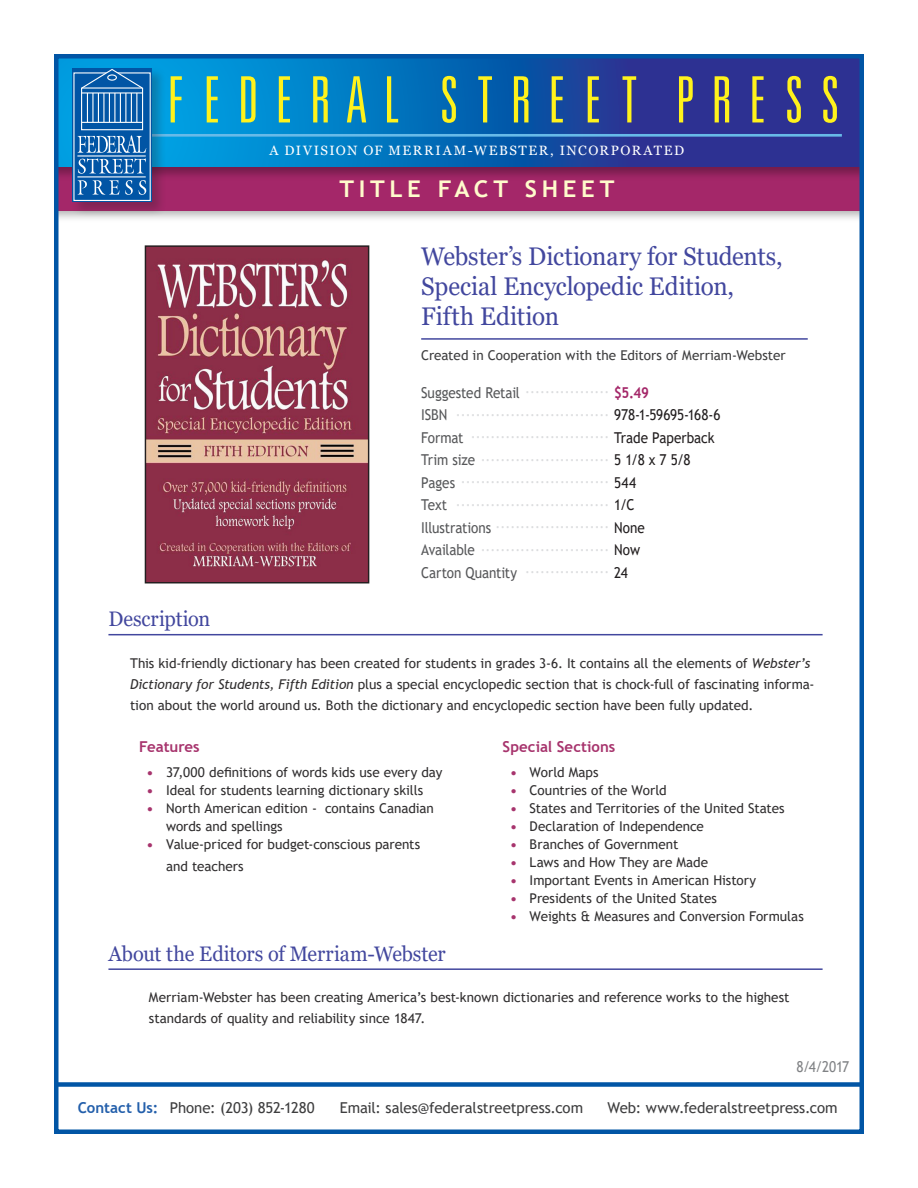
<style>
.page{position:relative;width:918px;height:1188px;background:#fff}
.page>*{position:absolute;margin:0;border:0;box-sizing:border-box;transform-origin:0 0}
.Title_1{font:25.5px/30px "Georgia";letter-spacing:-.005em;color:#42479e;scale:.95 1}
.t1{font:700 23.1px "Trebuchet MS";letter-spacing:.195em;color:#fffbcc;scale:1.04 1}
.Section_title{font:21px "Georgia";letter-spacing:-.005em;color:#42479e;scale:.95 1}
.Spec_Details{font:15px "Trebuchet MS";letter-spacing:-.01em;color:#dcdddf;scale:.9 1}
.t2{font:15px "Trebuchet MS";letter-spacing:-.005em;color:#3e3e3f}
.Description_Features{font:700 15px "Trebuchet MS";color:#a7346d}
.t3{font:700 15px "Trebuchet MS";color:#235fab}
.date{font:15px "Trebuchet MS";color:#808285;scale:.9 1}
.Description_call_out{font:13.5px/21px "Trebuchet MS";color:#312f30}
.Description{font:13.5px/21px "Trebuchet MS";letter-spacing:-.005em;color:#312f30}
.Created_in_cooperati{font:13.5px "Trebuchet MS";letter-spacing:-.005em;color:#3e3e3f}
.t4{font:13.5px "Georgia";letter-spacing:.11em;color:#fff}
.s1{color:#57585a}
.s2{font-weight:700;color:#a42769}
.s3{color:#231f20}
.s4{font-style:italic}
.s5{font-weight:700;color:#a7346d}
</style>
<div class="page">
<img style="left:59px;top:210px;width:800px;height:9px">
<svg style="left:54px;top:167px;width:810px;height:43px;background:#9c2564"></svg>
<svg style="left:59px;top:59px;width:800px;height:108px;background:#135dae"></svg>
<svg style="left:171px;top:76px;width:11px;height:46px"></svg>
<svg style="left:207px;top:76px;width:11px;height:46px"></svg>
<svg style="left:241px;top:76px;width:15px;height:46px"></svg>
<svg style="left:279px;top:76px;width:11px;height:46px"></svg>
<svg style="left:313px;top:76px;width:15px;height:46px"></svg>
<svg style="left:347px;top:76px;width:19px;height:46px"></svg>
<svg style="left:387px;top:76px;width:11px;height:46px"></svg>
<svg style="left:442px;top:76px;width:14px;height:47px"></svg>
<svg style="left:478px;top:76px;width:14px;height:46px"></svg>
<svg style="left:514px;top:76px;width:14px;height:46px"></svg>
<svg style="left:552px;top:76px;width:11px;height:46px"></svg>
<svg style="left:588px;top:76px;width:11px;height:46px"></svg>
<svg style="left:623px;top:76px;width:13px;height:46px"></svg>
<svg style="left:679px;top:76px;width:14px;height:46px"></svg>
<svg style="left:715px;top:76px;width:14px;height:46px"></svg>
<svg style="left:752px;top:76px;width:12px;height:46px"></svg>
<svg style="left:787px;top:76px;width:14px;height:47px"></svg>
<svg style="left:823px;top:76px;width:14px;height:47px"></svg>
<hr style="left:78px;top:134px;width:764px;height:3px;background:#67bae8">
<hr style="left:421px;top:338px;width:387px;height:2px;background:#42479e">
<hr style="left:108px;top:634px;width:715px;height:1px;background:#42479e">
<hr style="left:108px;top:968px;width:715px;height:2px;background:#42479e">
<img style="left:147px;top:247px;width:220px;height:334px">
<div style="left:145px;top:245px;width:224px;height:338px;border:1px solid #231f20"></div>
<div style="left:70px;top:66px;width:97px;height:151px;background:#231f20;opacity:.28"></div>
<svg style="left:72px;top:68px;width:80px;height:134px;background:#296fb3"></svg>
<svg style="left:78px;top:180px;width:41px;height:15px"></svg>
<svg style="left:125px;top:180px;width:21px;height:15px"></svg>
<hr style="left:77px;top:155px;width:69px;height:2px;background:#fff">
<hr style="left:77px;top:176px;width:69px;height:1px;background:#fff">
<svg style="left:78px;top:69px;width:68px;height:105px;background:#3678b7"></svg>
<div style="left:107px;top:74px;width:10px;height:7px;border:1px solid #fff;border-radius:50%"></div>
<div style="left:58px;top:1082px;width:805px;height:5px;background:#0155a5"></div>
<div style="left:54px;top:54px;width:810px;height:1080px;border:4px solid #0155a5"></div>
<p class="t4" style="left:270px;top:142px;width:416px">A DIVISION OF MERRIAM-WEBSTER, INCORPORATED</p>
<p class="t1" style="left:339px;top:174px;width:266px">TITLE FACT SHEET</p>
<p class="Title_1" style="left:421px;top:241px;width:382px">Webster’s Dictionary for Students,<br>Special Encyclopedic Edition,<br>Fifth Edition</p>
<p class="Created_in_cooperati" style="left:421px;top:347px;width:366px">Created in Cooperation with the Editors of Merriam-Webster</p>
<p class="Spec_Details" style="left:421px;top:379px;width:255px"><span class="s1">Suggested Retail</span> ................. <span class="s2">$5.49</span></p>
<p class="Spec_Details" style="left:421px;top:401px;width:334px"><span class="s1">ISBN</span> ............................... <span class="s3">978-1-59695-168-6</span></p>
<p class="Spec_Details" style="left:421px;top:424px;width:327px"><span class="s1">Format</span> ............................ <span class="s3">Trade Paperback</span></p>
<p class="Spec_Details" style="left:421px;top:446px;width:301px"><span class="s1">Trim size</span> .......................... <span class="s3">5 1/8 x 7 5/8</span></p>
<p class="Spec_Details" style="left:421px;top:469px;width:240px"><span class="s1">Pages</span> .............................. <span class="s3">544</span></p>
<p class="Spec_Details" style="left:421px;top:491px;width:238px"><span class="s1">Text</span> ............................... <span class="s3">1/C</span></p>
<p class="Spec_Details" style="left:421px;top:514px;width:250px"><span class="s1">Illustrations</span> ....................... <span class="s3">None</span></p>
<p class="Spec_Details" style="left:421px;top:536px;width:245px"><span class="s1">Available</span> .......................... <span class="s3">Now</span></p>
<p class="Spec_Details" style="left:421px;top:559px;width:231px"><span class="s1">Carton Quantity</span> ................. <span class="s3">24</span></p>
<p class="Section_title" style="left:108px;top:606px;width:109px">Description</p>
<p class="Description_call_out" style="left:130px;top:652px;width:686px">This kid-friendly dictionary has been created for students in grades 3-6. It contains all the elements of <span class="s4">Webster’s<br>Dictionary for Students, Fifth Edition</span> plus a special encyclopedic section that is chock-full of fascinating informa&shy;tion about the world around us. Both the dictionary and encyclopedic section have been fully updated.</p>
<p class="Description_Features" style="left:139px;top:737px;width:62px">Features</p>
<p class="Description_call_out" style="left:147px;top:762px;width:297px"><span class="s5">•</span> 37,000 definitions of words kids use every day</p>
<p class="Description_call_out" style="left:147px;top:780px;width:278px"><span class="s5">•</span> Ideal for students learning dictionary skills</p>
<p class="Description_call_out" style="left:166px;top:799px;width:269px;line-height:18px;text-indent:-20px"><span class="s5">•</span> North American edition - contains Canadian words and spellings</p>
<p class="Description_call_out" style="left:166px;top:833px;width:256px;line-height:22.5px;text-indent:-20px"><span class="s5">•</span> Value-priced for budget-conscious parents and teachers</p>
<p class="Description_Features" style="left:503px;top:737px;width:114px">Special Sections</p>
<p class="Description_call_out" style="left:510px;top:762px;width:90px"><span class="s5">•</span> World Maps</p>
<p class="Description_call_out" style="left:510px;top:780px;width:158px"><span class="s5">•</span> Countries of the World</p>
<p class="Description_call_out" style="left:510px;top:798px;width:276px"><span class="s5">•</span> States and Territories of the United States</p>
<p class="Description_call_out" style="left:510px;top:816px;width:195px"><span class="s5">•</span> Declaration of Independence</p>
<p class="Description_call_out" style="left:510px;top:834px;width:170px"><span class="s5">•</span> Branches of Government</p>
<p class="Description_call_out" style="left:510px;top:852px;width:200px"><span class="s5">•</span> Laws and How They are Made</p>
<p class="Description_call_out" style="left:510px;top:870px;width:248px"><span class="s5">•</span> Important Events in American History</p>
<p class="Description_call_out" style="left:510px;top:888px;width:208px"><span class="s5">•</span> Presidents of the United States</p>
<p class="Description_call_out" style="left:510px;top:906px;width:295px"><span class="s5">•</span> Weights &amp; Measures and Conversion Formulas</p>
<p class="Section_title" style="left:108px;top:941px;width:356px">About the Editors of Merriam-Webster</p>
<p class="Description" style="left:149px;top:987px;width:642px">Merriam-Webster has been creating America’s best-known dictionaries and reference works to the highest standards of quality and reliability since 1847.</p>
<p class="date" style="left:797px;top:1057px;width:60px">8/4/2017</p>
<p class="t3" style="left:78px;top:1098px;width:82px">Contact Us:</p>
<p class="t2" style="left:170px;top:1098px;width:147px">Phone: (203) 852-1280</p>
<p class="t2" style="left:340px;top:1098px;width:245px">Email: sales@federalstreetpress.com</p>
<p class="t2" style="left:608px;top:1098px;width:232px">Web: www.federalstreetpress.com</p>
</div>
